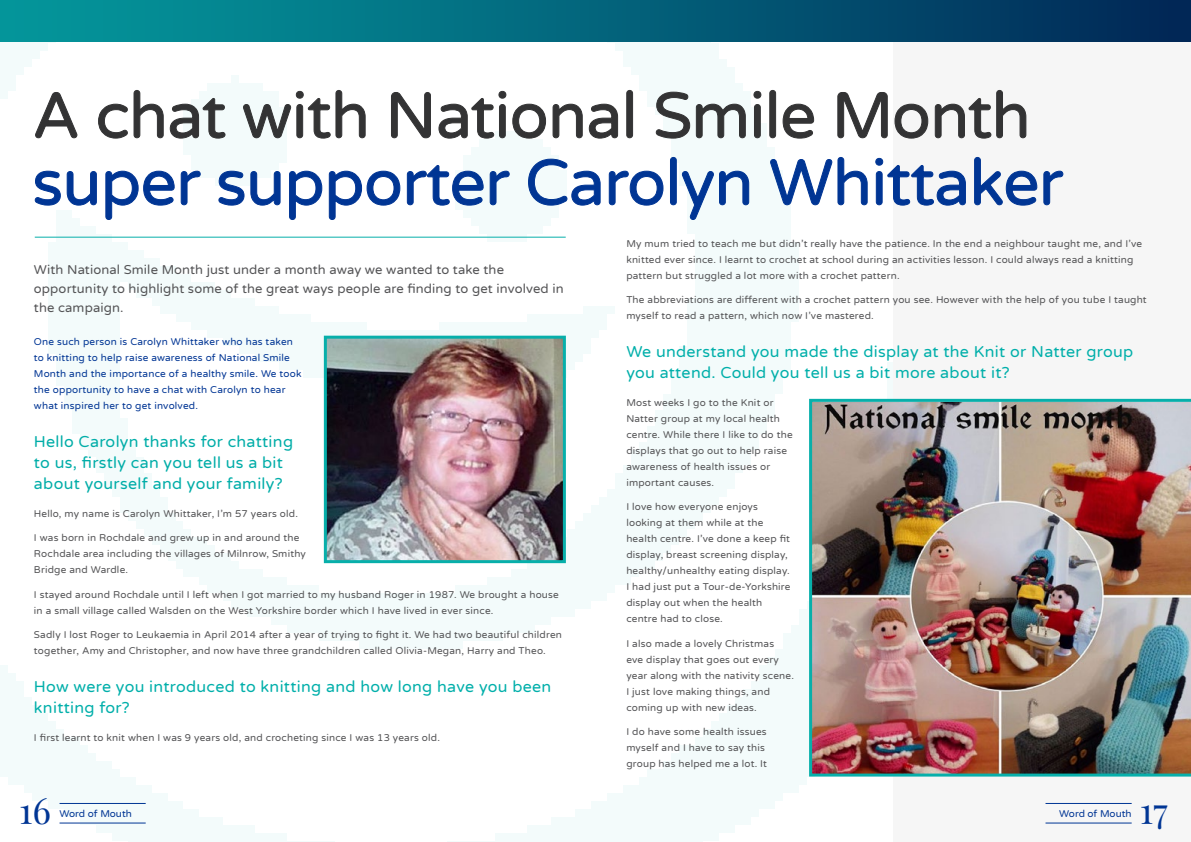
<style>
.page{position:relative;width:1191px;height:842px;background:#fff}
.page>*{position:absolute;margin:0;border:0;box-sizing:border-box;transform-origin:0 0}
.t1{font:64px "Varela Round";letter-spacing:-.01em;color:#003594}
.t2{font:64px "Varela Round";letter-spacing:-.01em;color:#333334}
.t3{font:36px "Playfair Display";color:#003594}
.t4{font:16px/21px "Varela Round";letter-spacing:.02em;color:#00afaa}
.t5{font:16px/21px "Varela Round";letter-spacing:.02em;color:#00ada8}
.t6{font:13px/19px "Varela Round";letter-spacing:.01em;color:#545456}
.t7{font:10px/16px "Varela Round";letter-spacing:.02em;color:#545456}
.t8{font:10px/16px "Varela Round";letter-spacing:.02em;color:#003594}
.t9{font:10px "Varela Round";letter-spacing:-.005em;color:#003594}
</style>
<div class="page">
<img style="left:0;top:41px;width:893px;height:801px">
<div style="left:893px;top:21px;width:298px;height:821px;background:#f6f6f6"></div>
<div style="left:0;top:0;width:1191px;height:41px;background:linear-gradient(to right,#049c9e,#012957)"></div>
<img style="left:328px;top:340px;width:234px;height:219px">
<div style="left:324px;top:336px;width:242px;height:227px;border:3px solid #07afaa"></div>
<img style="left:809px;top:399px;width:382px;height:377px">
<hr style="left:35px;top:237px;width:531px;height:1px;background:#07afaa">
<hr style="left:60px;top:803px;width:86px;height:1px;background:#003594">
<hr style="left:60px;top:822px;width:86px;height:1px;background:#003594">
<hr style="left:1045px;top:803px;width:86px;height:1px;background:#003594">
<hr style="left:1045px;top:822px;width:86px;height:1px;background:#003594">
<svg style="left:35px;top:92px;width:42px;height:46px"></svg>
<svg style="left:98px;top:90px;width:66px;height:49px"></svg>
<svg style="left:170px;top:98px;width:55px;height:41px"></svg>
<svg style="left:243px;top:90px;width:123px;height:49px"></svg>
<svg style="left:391px;top:92px;width:40px;height:46px"></svg>
<svg style="left:438px;top:91px;width:68px;height:48px"></svg>
<svg style="left:512px;top:104px;width:34px;height:35px"></svg>
<svg style="left:552px;top:104px;width:31px;height:34px"></svg>
<svg style="left:589px;top:104px;width:29px;height:35px"></svg>
<svg style="left:626px;top:90px;width:7px;height:48px"></svg>
<svg style="left:656px;top:92px;width:34px;height:47px"></svg>
<svg style="left:696px;top:104px;width:50px;height:34px"></svg>
<svg style="left:753px;top:91px;width:8px;height:47px"></svg>
<svg style="left:769px;top:90px;width:7px;height:48px"></svg>
<svg style="left:782px;top:104px;width:32px;height:35px"></svg>
<svg style="left:837px;top:92px;width:50px;height:46px"></svg>
<svg style="left:894px;top:104px;width:34px;height:35px"></svg>
<svg style="left:934px;top:90px;width:92px;height:49px"></svg>
<svg style="left:35px;top:171px;width:26px;height:35px"></svg>
<svg style="left:67px;top:171px;width:30px;height:35px"></svg>
<svg style="left:105px;top:171px;width:70px;height:49px"></svg>
<svg style="left:181px;top:171px;width:20px;height:34px"></svg>
<svg style="left:218px;top:171px;width:26px;height:35px"></svg>
<svg style="left:250px;top:171px;width:30px;height:35px"></svg>
<svg style="left:289px;top:171px;width:33px;height:49px"></svg>
<svg style="left:329px;top:171px;width:71px;height:49px"></svg>
<svg style="left:407px;top:165px;width:76px;height:41px"></svg>
<svg style="left:490px;top:171px;width:20px;height:34px"></svg>
<svg style="left:528px;top:159px;width:72px;height:47px"></svg>
<svg style="left:609px;top:171px;width:54px;height:35px"></svg>
<svg style="left:670px;top:157px;width:79px;height:63px"></svg>
<svg style="left:770px;top:157px;width:97px;height:48px"></svg>
<svg style="left:875px;top:158px;width:91px;height:48px"></svg>
<svg style="left:974px;top:157px;width:63px;height:49px"></svg>
<svg style="left:1043px;top:171px;width:20px;height:34px"></svg>
<h1 class="t2" style="left:32px;top:72px;width:999px">A chat with National Smile Month</h1>
<h1 class="t1" style="left:32px;top:139px;width:1032px">super supporter Carolyn Whittaker</h1>
<h3 class="t6" style="left:34px;top:260px;width:531px">With National Smile Month just under a month away we wanted to take the opportunity to highlight some of the great ways people are finding to get involved in the campaign.</h3>
<p class="t8" style="left:34px;top:334px;width:269px">One such person is Carolyn Whittaker who has taken to knitting to help raise awareness of National Smile Month and the importance of a healthy smile. We took the opportunity to have a chat with Carolyn to hear what inspired her to get involved.</p>
<h3 class="t5" style="left:34px;top:431px;width:261px">Hello Carolyn thanks for chatting to us, firstly can you tell us a bit about yourself and your family?</h3>
<p class="t7" style="left:34px;top:505px;width:265px">Hello, my name is Carolyn Whittaker, I’m 57 years old.</p>
<p class="t7" style="left:34px;top:529px;width:273px">I was born in Rochdale and grew up in and around the<br>Rochdale area including the villages of Milnrow, Smithy<br>Bridge and Wardle.</p>
<p class="t7" style="left:34px;top:586px;width:526px">I stayed around Rochdale until I left when I got married to my husband Roger in 1987. We brought a house in a small village called Walsden on the West Yorkshire border which I have lived in ever since.</p>
<p class="t7" style="left:34px;top:626px;width:529px">Sadly I lost Roger to Leukaemia in April 2014 after a year of trying to fight it. We had two beautiful children together, Amy and Christopher, and now have three grandchildren called Olivia-Megan, Harry and Theo.</p>
<h3 class="t4" style="left:34px;top:676px;width:519px">How were you introduced to knitting and how long have you been knitting for?</h3>
<p class="t7" style="left:34px;top:729px;width:407px">I first learnt to knit when I was 9 years old, and crocheting since I was 13 years old.</p>
<p class="t7" style="left:626px;top:235px;width:517px">My mum tried to teach me but didn’t really have the patience. In the end a neighbour taught me, and I’ve knitted ever since. I learnt to crochet at school during an activities lesson. I could always read a knitting pattern but struggled a lot more with a crochet pattern.</p>
<p class="t7" style="left:626px;top:292px;width:522px">The abbreviations are different with a crochet pattern you see. However with the help of you tube I taught myself to read a pattern, which now I’ve mastered.</p>
<h3 class="t4" style="left:626px;top:341px;width:508px">We understand you made the display at the Knit or Natter group you attend. Could you tell us a bit more about it?</h3>
<p class="t7" style="left:626px;top:394px;width:168px">Most weeks I go to the Knit or<br>Natter group at my local health centre. While there I like to do the displays that go out to help raise awareness of health issues or important causes.</p>
<p class="t7" style="left:626px;top:498px;width:166px">I love how everyone enjoys looking at them while at the health centre. I’ve done a keep fit display, breast screening display, healthy/unhealthy eating display.<br>I had just put a Tour-de-Yorkshire display out when the health centre had to close.</p>
<p class="t7" style="left:626px;top:635px;width:169px">I also made a lovely Christmas<br>eve display that goes out every year along with the nativity scene.<br>I just love making things, and coming up with new ideas.</p>
<p class="t7" style="left:626px;top:723px;width:142px">I do have some health issues myself and I have to say this group has helped me a lot. It</p>
<h2 class="t3" style="left:19px;top:787px;width:33px">16</h2>
<p class="t9" style="left:60px;top:806px;width:74px">Word of Mouth</p>
<p class="t9" style="left:1059px;top:807px;width:74px">Word of Mouth</p>
<h2 class="t3" style="left:1140px;top:787px;width:29px">17</h2>
</div>
